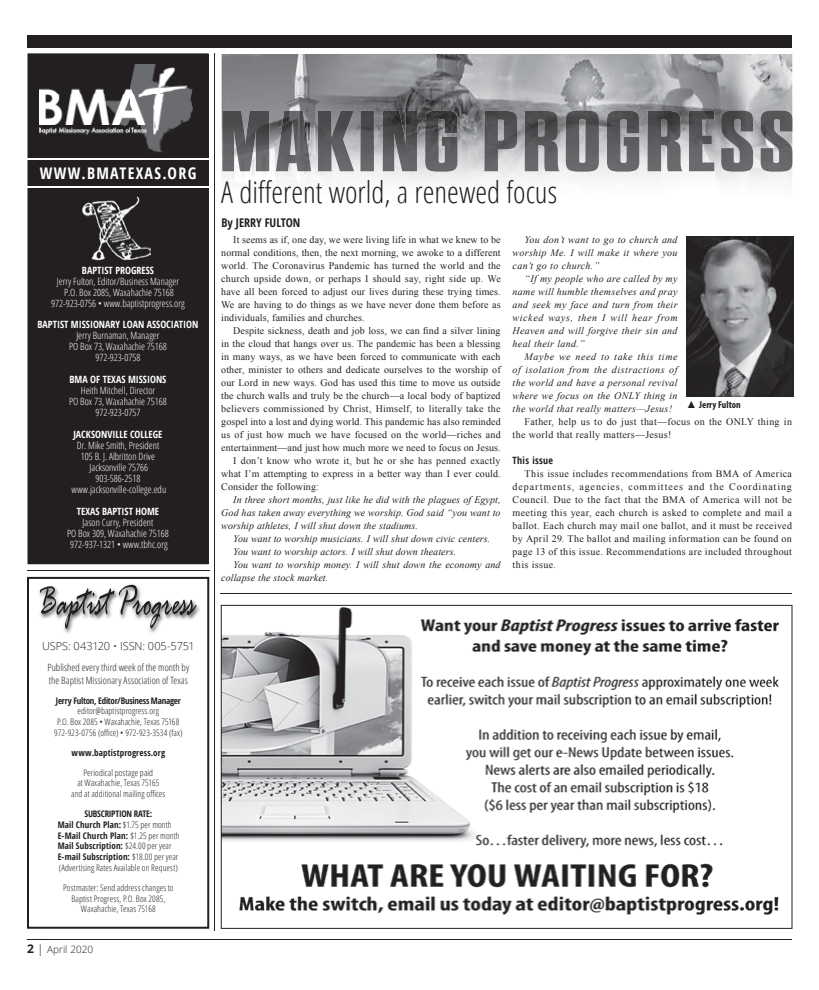
<style>
.page{position:relative;width:819px;height:990px;background:#fff}
.page>*{position:absolute;margin:0;border:0;box-sizing:border-box;transform-origin:0 0}
.t1{font:300 condensed 30px "Open Sans";color:#231f20}
.t2{font:700 condensed 16px "Open Sans";letter-spacing:.08em;color:#fff}
.t3{font:700 condensed 12px "Open Sans";color:#231f20}
.t4{font:300 11px "Open Sans";letter-spacing:-.01em;color:#231f20}
.t5{font:10px/13px "Times New Roman";letter-spacing:.01em;color:#231f20;text-align:justify}
.t6{font:italic 10px/13px "Times New Roman";letter-spacing:.01em;color:#231f20;text-align:justify}
.t7{font:300 condensed 10px/11px "Open Sans";color:#fff;text-align:center}
.t8{font:700 condensed 10px "Open Sans";color:#fff}
.t9{font:10px/13px "Times New Roman";letter-spacing:.03em;color:#231f20}
.t10{font:300 condensed 10px/13.2px "Open Sans";letter-spacing:.005em;color:#231f20}
.t11{font:700 condensed 10px "Myriad Pro";color:#231f20}
.t12{font:300 10px "Open Sans";color:#231f20}
.t13{font:700 condensed 10px "Open Sans";letter-spacing:.03em;color:#231f20}
.t14{font:300 condensed 9px/10.8px "Open Sans";letter-spacing:.01em;color:#231f20;text-align:center}
.t15{font:700 condensed 9px "Open Sans";letter-spacing:-.02em;color:#231f20}
.t16{font:700 condensed 9px "Open Sans";letter-spacing:.015em;color:#231f20}
.s1{font-weight:700}
.s2{font-weight:700;font-size:12px}
.s3{font-size:12px}
.s4{font-family:"Times New Roman";font-weight:400;font-stretch:normal}
</style>
<div class="page">
<hr style="left:28px;top:939px;width:764px;height:1px;background:#231f20">
<div style="left:27px;top:35px;width:765px;height:13px;background:#231f20"></div>
<hr style="left:27px;top:570px;width:182px;height:1px;background:#231f20">
<svg style="left:27px;top:577px;width:182px;height:352px"></svg>
<div style="left:28px;top:53px;width:181px;height:511px;background:#231f20"></div>
<hr style="left:24px;top:158px;width:188px;height:2px;background:#fff">
<hr style="left:26px;top:186px;width:186px;height:2px;background:#fff">
<img style="left:30px;top:580px;width:175px;height:54px">
<svg style="left:40px;top:585px;width:157px;height:44px"></svg>
<hr style="left:215px;top:53px;width:1px;height:878px;background:#231f20">
<img style="left:39px;top:65px;width:153px;height:91px">
<img style="left:81px;top:195px;width:69px;height:67px">
<svg style="left:687px;top:237px;width:106px;height:159px;background:#5e5e5f"></svg>
<img style="left:222px;top:54px;width:570px;height:131px">
<svg style="left:792px;top:117px;width:1px;height:48px"></svg>
<img style="left:405px;top:110px;width:387px;height:62px">
<hr style="left:221px;top:594px;width:571px;height:1px;background:#231f20">
<svg style="left:221px;top:605px;width:571px;height:324px"></svg>
<h2 class="t2" style="left:40px;top:162px;width:158px">WWW.BMATEXAS.ORG</h2>
<p class="t8" style="left:82px;top:263px;width:74px">BAPTIST PROGRESS</p>
<p class="t7" style="left:51px;top:275px;width:135px">Jerry Fulton, Editor/Business Manager<br>P.O. Box 2085, Waxahachie 75168<br>972-923-0756 • www.baptistprogress.org</p>
<p class="t8" style="left:37px;top:318px;width:163px">BAPTIST MISSIONARY LOAN ASSOCIATION</p>
<p class="t7" style="left:69px;top:330px;width:99px">Jerry Burnaman, Manager<br>PO Box 73, Waxahachie 75168<br>972-923-0758</p>
<p class="t8" style="left:70px;top:373px;width:98px">BMA OF TEXAS MISSIONS</p>
<p class="t7" style="left:69px;top:385px;width:99px">Heith Mitchell, Director<br>PO Box 73, Waxahachie 75168<br>972-923-0757</p>
<p class="t8" style="left:73px;top:428px;width:91px">JACKSONVILLE COLLEGE</p>
<p class="t7" style="left:72px;top:440px;width:96px">Dr. Mike Smith, President<br>105 B. J. Albritton Drive<br>Jacksonville 75766<br>903-586-2518 www.jacksonville-college.edu</p>
<p class="t8" style="left:77px;top:505px;width:84px">TEXAS BAPTIST HOME</p>
<p class="t7" style="left:67px;top:517px;width:103px">Jason Curry, President<br>PO Box 309, Waxahachie 75168<br>972-937-1321 • www.tbhc.org</p>
<p class="t4" style="left:42px;top:638px;width:154px">USPS: 043120 • ISSN: 005-5751</p>
<p class="t10" style="left:47px;top:660px;width:143px">Published every third week of the month by the Baptist Missionary Association of Texas</p>
<p class="t15" style="left:56px;top:694px;width:126px">Jerry Fulton, Editor/Business Manager</p>
<p class="t14" style="left:54px;top:705px;width:130px">editor@baptistprogress.org<br>P.O. Box 2085 • Waxahachie, Texas 75168<br>972-923-0756 (office) • 972-923-3534 (fax)</p>
<p class="t16" style="left:72px;top:746px;width:95px">www.baptistprogress.org</p>
<p class="t14" style="left:71px;top:767px;width:96px">Periodical postage paid<br>at Waxahachie, Texas 75165 and at additional mailing offices</p>
<p class="t14" style="left:58px;top:808px;width:124px;text-align:left;text-indent:27px"><span class="s1">SUBSCRIPTION RATE:<br>Mail Church Plan:</span> $1.75 per month <span class="s1">E-Mail Church Plan:</span> $1.25 per month <span class="s1">Mail Subscription:</span> $24.00 per year <span class="s1">E-mail Subscription:</span> $18.00 per year (Advertising Rates Available on Request)</p>
<p class="t14" style="left:63px;top:882px;width:112px">Postmaster: Send address changes to<br>Baptist Progress, P.O. Box 2085,<br>Waxahachie, Texas 75168</p>
<p class="t12" style="left:27px;top:942px;width:68px"><span class="s2">2</span> <span class="s3">|</span> April 2020</p>
<h1 class="t1" style="left:221px;top:172px;width:337px">A different world, a renewed focus</h1>
<p class="t5" style="left:221px;top:233px;width:281px;text-indent:12px">It seems as if, one day, we were living life in what we knew to be normal conditions, then, the next morning, we awoke to a different world. The Coronavirus Pandemic has turned the world and the church upside down, or perhaps I should say, right side up. We have all been forced to adjust our lives during these trying times.<br>We are having to do things as we have never done them before as individuals, families and churches.</p>
<p class="t5" style="left:233px;top:324px;width:269px">Despite sickness, death and job loss, we can find a silver lining</p>
<p class="t5" style="left:221px;top:337px;width:281px">in the cloud that hangs over us. The pandemic has been a blessing</p>
<p class="t5" style="left:221px;top:350px;width:281px">in many ways, as we have been forced to communicate with each</p>
<p class="t5" style="left:221px;top:363px;width:281px">other, minister to others and dedicate ourselves to the worship of</p>
<p class="t5" style="left:221px;top:376px;width:281px">our Lord in new ways. God has used this time to move us outside</p>
<p class="t5" style="left:221px;top:389px;width:281px">the church walls and truly be the church—a local body of baptized</p>
<p class="t5" style="left:221px;top:402px;width:281px">believers commissioned by Christ, Himself, to literally take the</p>
<p class="t5" style="left:221px;top:415px;width:281px">gospel into a lost and dying world. This pandemic has also reminded</p>
<p class="t5" style="left:221px;top:428px;width:281px">us of just how much we have focused on the world—riches and</p>
<p class="t5" style="left:221px;top:441px;width:281px">entertainment—and just how much more we need to focus on Jesus.</p>
<p class="t5" style="left:233px;top:454px;width:269px">I don’t know who wrote it, but he or she has penned exactly</p>
<p class="t5" style="left:221px;top:467px;width:281px">what I’m attempting to express in a better way than I ever could.</p>
<p class="t5" style="left:221px;top:480px;width:99px">Consider the following:</p>
<p class="t6" style="left:221px;top:493px;width:281px;text-indent:12px">In three short months, just like he did with the plagues of Egypt, God has taken away everything we worship. God said “you want to worship athletes, I will shut down the stadiums.</p>
<p class="t6" style="left:233px;top:532px;width:259px">You want to worship musicians. I will shut down civic centers.</p>
<p class="t6" style="left:233px;top:545px;width:225px">You want to worship actors. I will shut down theaters.</p>
<p class="t6" style="left:233px;top:558px;width:269px">You want to worship money. I will shut down the economy and</p>
<p class="t6" style="left:221px;top:571px;width:109px">collapse the stock market.</p>
<p class="t3" style="left:222px;top:214px;width:80px">By JERRY FULTON</p>
<p class="t6" style="left:513px;top:233px;width:166px;text-indent:12px">You don’t want to go to church and worship Me. I will make it where you can’t go to church.”</p>
<p class="t6" style="left:513px;top:272px;width:166px;text-indent:12px">“If my people who are called by my name will humble themselves and pray and seek my face and turn from their wicked ways, then I will hear from Heaven and will forgive their sin and heal their land.”</p>
<p class="t6" style="left:513px;top:350px;width:166px;text-indent:12px">Maybe we need to take this time of isolation from the distractions of the world and have a personal revival where we focus on the ONLY thing in the world that really matters—Jesus!</p>
<p class="t9" style="left:513px;top:415px;width:281px;text-indent:12px">Father, help us to do just that—focus on the ONLY thing in the world that really matters—Jesus!</p>
<p class="t13" style="left:513px;top:454px;width:42px">This issue</p>
<p class="t5" style="left:513px;top:467px;width:281px;text-indent:12px">This issue includes recommendations from BMA of America departments, agencies, committees and the Coordinating Council. Due to the fact that the BMA of America will not be meeting this year, each church is asked to complete and mail a ballot. Each church may mail one ballot, and it must be received by April 29. The ballot and mailing information can be found on page 13 of this issue. Recommendations are included throughout this issue.</p>
<p class="t11" style="left:687px;top:398px;width:56px"><span class="s4">▲</span> Jerry Fulton</p>
</div>
